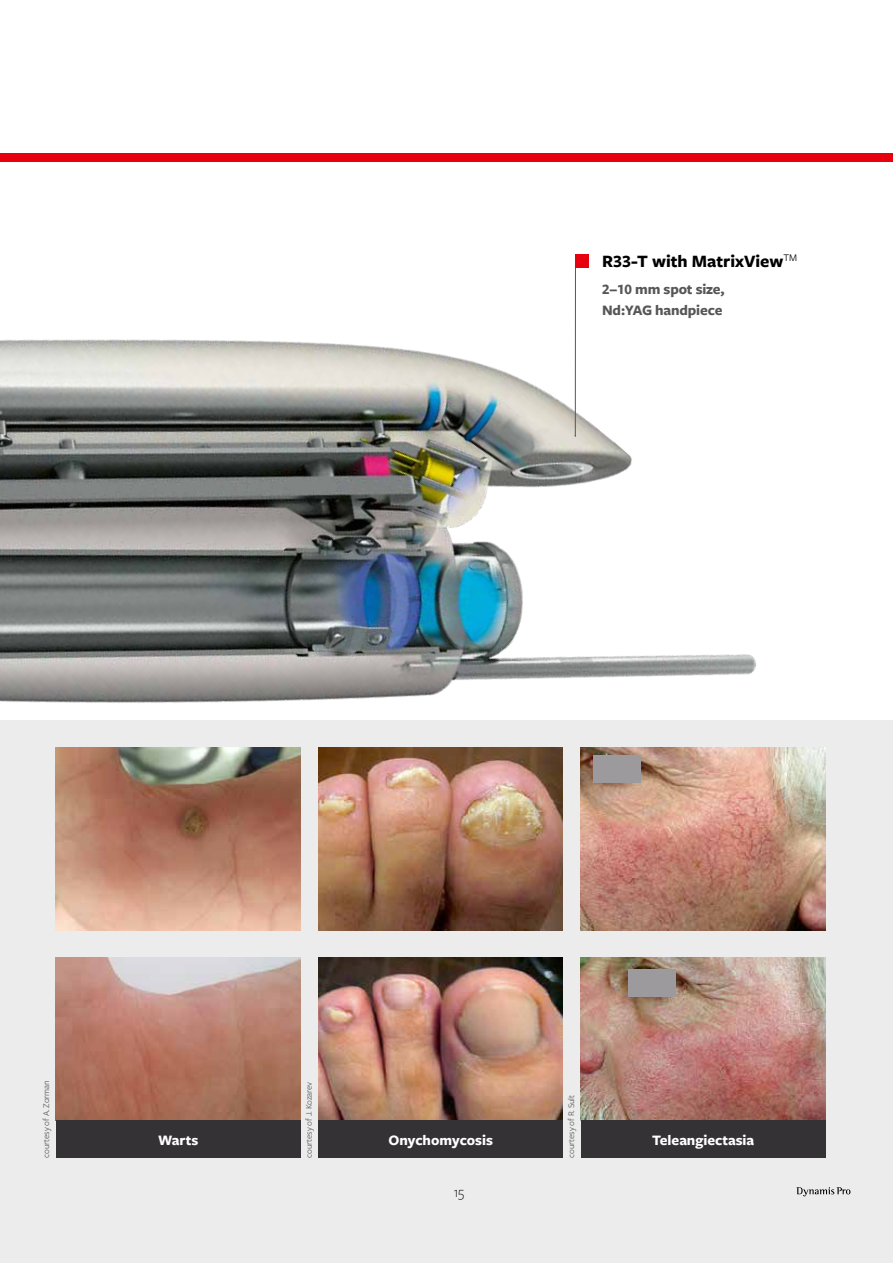
<style>
.page{position:relative;width:893px;height:1263px;background:#fff}
.page>*{position:absolute;margin:0;border:0;box-sizing:border-box;transform-origin:0 0}
.t1{font:700 18px "Freight Sans Pro";color:#000}
.t2{font:700 15px "Freight Sans Pro";color:#fff}
.t3{font:700 15px/21px "Freight Sans Pro";letter-spacing:-.01em;color:#555756}
.t4{font:300 15px "Freight Sans Pro";color:#000}
.t5{font:9px "Freight Sans Pro";letter-spacing:-.01em;color:#555756}
</style>
<div class="page">
<div style="left:0;top:720px;width:893px;height:543px;background:#ececec"></div>
<img style="left:0;top:305px;width:757px;height:398px">
<img style="left:318px;top:747px;width:245px;height:184px">
<img style="left:318px;top:958px;width:245px;height:163px">
<img style="left:56px;top:747px;width:244px;height:183px">
<img style="left:56px;top:958px;width:244px;height:163px">
<img style="left:581px;top:958px;width:244px;height:163px">
<div style="left:628px;top:969px;width:47px;height:27px;background:#9d9a9e"></div>
<img style="left:581px;top:747px;width:244px;height:184px">
<div style="left:593px;top:756px;width:48px;height:27px;background:#9d9a9e"></div>
<div style="left:56px;top:1121px;width:244px;height:37px;background:#343235"></div>
<div style="left:318px;top:1121px;width:245px;height:37px;background:#343235"></div>
<div style="left:581px;top:1121px;width:244px;height:37px;background:#343235"></div>
<hr style="left:575px;top:256px;width:1px;height:180px;background:#555756">
<div style="left:575px;top:254px;width:14px;height:13px;background:#e7000e"></div>
<div style="left:0;top:153px;width:893px;height:9px;background:#e7000e"></div>
<svg style="left:796px;top:1187px;width:54px;height:9px"></svg>
<h1 class="t1" style="left:602px;top:248px;width:197px">R33-T with MatrixView<sup>TM</sup></h1>
<h2 class="t3" style="left:602px;top:278px;width:124px">2–10 mm spot size,<br>Nd:YAG handpiece</h2>
<p class="t5" style="left:40px;top:1158px;width:79px;rotate:-90deg">courtesy of A. Zorman</p>
<p class="t5" style="left:303px;top:1158px;width:78px;rotate:-90deg">courtesy of J. Kozarev</p>
<p class="t5" style="left:565px;top:1158px;width:65px;rotate:-90deg">courtesy of R. Sult</p>
<h2 class="t2" style="left:158px;top:1129px;width:42px">Warts</h2>
<h2 class="t2" style="left:388px;top:1129px;width:106px">Onychomycosis</h2>
<h2 class="t2" style="left:652px;top:1129px;width:104px">Teleangiectasia</h2>
<h2 class="t4" style="left:454px;top:1182px;width:12px">15</h2>
</div>
